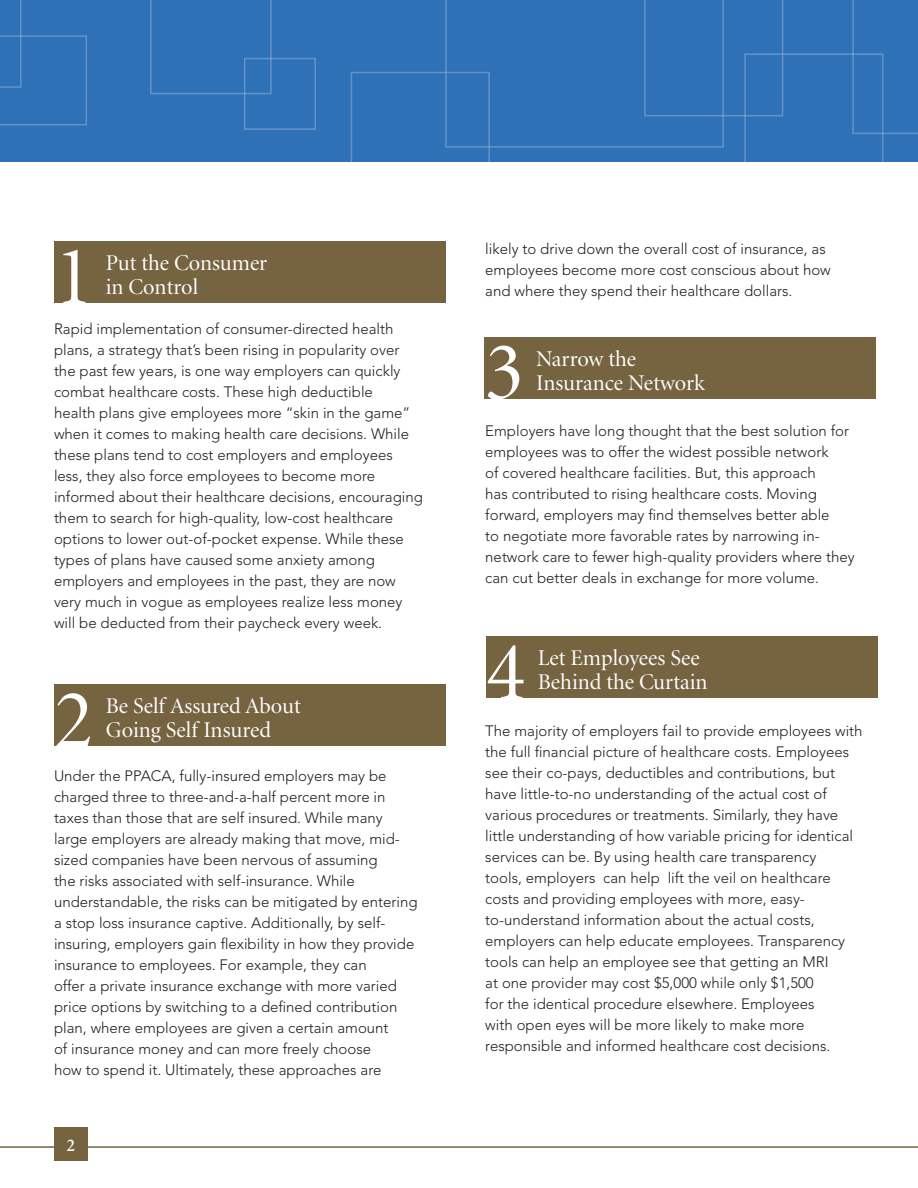
<style>
.page{position:relative;width:918px;height:1188px;background:#fff}
.page>*{position:absolute;margin:0;border:0;box-sizing:border-box;transform-origin:0 0}
.t1{font:84.15px "Minion Display";color:#fff}
.t2{font:22.5px/24px "Minion Display";color:#fff}
.t3{font:600 18px "Minion";color:#fff}
.t4{font:300 15px/21px "Avenir LT Std";color:#231f20}
</style>
<div class="page">
<div style="left:0;top:0;width:918px;height:162px;background:#2f71b7"></div>
<svg style="left:0;top:0;width:87px;height:125px"></svg>
<div style="left:744px;top:53px;width:139px;height:140px;border:2px solid #fff"></div>
<svg style="left:445px;top:0;width:338px;height:148px"></svg>
<svg style="left:150px;top:0;width:122px;height:94px"></svg>
<div style="left:351px;top:72px;width:139px;height:139px;border:2px solid #fff"></div>
<svg style="left:852px;top:0;width:66px;height:134px"></svg>
<hr style="left:0;top:1146px;width:918px;height:2px;background:#766340">
<div style="left:54px;top:1128px;width:33px;height:33px;background:#766340"></div>
<div style="left:54px;top:241px;width:391px;height:61px;background:#766340"></div>
<div style="left:54px;top:685px;width:391px;height:61px;background:#766340"></div>
<div style="left:484px;top:337px;width:391px;height:61px;background:#766340"></div>
<div style="left:486px;top:636px;width:391px;height:62px;background:#766340"></div>
<p class="t1" style="left:54px;top:236px;width:41px">1</p>
<p class="t2" style="left:106px;top:252px;width:163px">Put the Consumer in Control</p>
<p class="t4" style="left:54px;top:318px;width:371px">Rapid implementation of consumer-directed health plans, a strategy that’s been rising in popularity over the past few years, is one way employers can quickly combat healthcare costs. These high deductible<br>health plans give employees more “skin in the game” when it comes to making health care decisions. While these plans tend to cost employers and employees less, they also force employees to become more informed about their healthcare decisions, encouraging them to search for high-quality, low-cost healthcare options to lower out-of-pocket expense. While these types of plans have caused some anxiety among employers and employees in the past, they are now very much in vogue as employees realize less money will be deducted from their paycheck every week.</p>
<p class="t1" style="left:54px;top:679px;width:41px">2</p>
<p class="t2" style="left:106px;top:695px;width:196px">Be Self Assured About<br>Going Self Insured</p>
<p class="t4" style="left:54px;top:765px;width:365px">Under the PPACA, fully-insured employers may be charged three to three-and-a-half percent more in taxes than those that are self insured. While many large employers are already making that move, mid&shy;sized companies have been nervous of assuming<br>the risks associated with self-insurance. While understandable, the risks can be mitigated by entering a stop loss insurance captive. Additionally, by self&shy;insuring, employers gain flexibility in how they provide insurance to employees. For example, they can<br>offer a private insurance exchange with more varied price options by switching to a defined contribution plan, where employees are given a certain amount<br>of insurance money and can more freely choose<br>how to spend it. Ultimately, these approaches are</p>
<p class="t3" style="left:66px;top:1136px;width:10px">2</p>
<p class="t4" style="left:485px;top:239px;width:347px">likely to drive down the overall cost of insurance, as employees become more cost conscious about how and where they spend their healthcare dollars.</p>
<p class="t1" style="left:484px;top:331px;width:41px">3</p>
<p class="t2" style="left:536px;top:348px;width:170px">Narrow the<br>Insurance Network</p>
<p class="t4" style="left:485px;top:420px;width:371px">Employers have long thought that the best solution for employees was to offer the widest possible network<br>of covered healthcare facilities. But, this approach<br>has contributed to rising healthcare costs. Moving forward, employers may find themselves better able<br>to negotiate more favorable rates by narrowing in&shy;network care to fewer high-quality providers where they can cut better deals in exchange for more volume.</p>
<p class="t1" style="left:486px;top:631px;width:41px">4</p>
<p class="t2" style="left:538px;top:647px;width:171px">Let Employees See<br>Behind the Curtain</p>
<p class="t4" style="left:485px;top:720px;width:379px">The majority of employers fail to provide employees with the full financial picture of healthcare costs. Employees see their co-pays, deductibles and contributions, but have little-to-no understanding of the actual cost of various procedures or treatments. Similarly, they have little understanding of how variable pricing for identical services can be. By using health care transparency<br>tools, employers can help lift the veil on healthcare costs and providing employees with more, easy&shy;to-understand information about the actual costs, employers can help educate employees. Transparency tools can help an employee see that getting an MRI<br>at one provider may cost $5,000 while only $1,500<br>for the identical procedure elsewhere. Employees<br>with open eyes will be more likely to make more responsible and informed healthcare cost decisions.</p>
</div>
